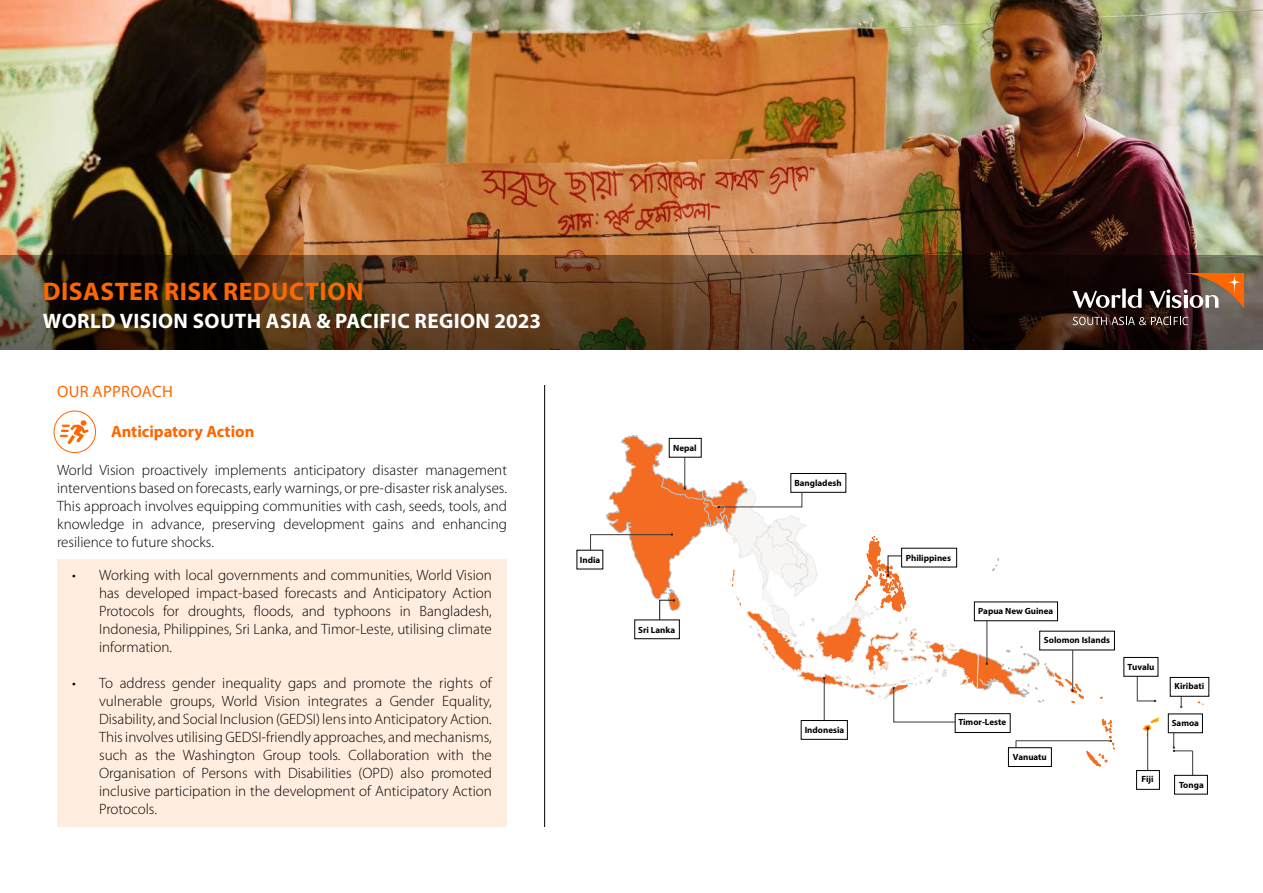
<style>
.page{position:relative;width:1263px;height:893px;background:#fff}
.page>*{position:absolute;margin:0;border:0;box-sizing:border-box;transform-origin:0 0}
.t1{font:700 25.5px "Myriad Pro";letter-spacing:.02em;color:#f60}
.t2{font:700 21px "Myriad Pro";letter-spacing:.02em;color:#fff}
.t3{font:700 16.5px "Myriad Pro";color:#f60}
.t4{font:16.5px "Myriad Pro";letter-spacing:.02em;color:#f60}
.t5{font:300 15px/18px "Myriad Pro";color:#000;text-align:justify}
.t6{font:700 9px "Myriad Pro";color:#000}
</style>
<div class="page">
<div style="left:57px;top:559px;width:450px;height:268px;background:#ffede0"></div>
<img style="left:0;top:0;width:1263px;height:255px">
<hr style="left:544px;top:385px;width:1px;height:442px;background:#000">
<svg style="left:60px;top:420px;width:29px;height:24px"></svg>
<div style="left:54px;top:411px;width:42px;height:42px;border:1px solid #f60;border-radius:50%"></div>
<img style="left:0;top:255px;width:1263px;height:94px">
<svg style="left:1072px;top:273px;width:172px;height:35px;background:#63463b"></svg>
<svg style="left:1072px;top:317px;width:116px;height:8px"></svg>
<svg style="left:590px;top:435px;width:525px;height:332px"></svg>
<svg style="left:1197px;top:701px;width:7px;height:4px"></svg>
<hr style="left:1147px;top:728px;width:1px;height:42px;background:#3d3836">
<svg style="left:1143px;top:717px;width:16px;height:18px"></svg>
<svg style="left:1137px;top:676px;width:20px;height:26px"></svg>
<svg style="left:1172px;top:733px;width:21px;height:42px"></svg>
<svg style="left:1179px;top:696px;width:4px;height:12px"></svg>
<div style="left:669px;top:438px;width:32px;height:19px;border:1px solid #000"></div>
<div style="left:801px;top:720px;width:46px;height:19px;border:1px solid #000"></div>
<div style="left:955px;top:713px;width:55px;height:20px;border:1px solid #000"></div>
<div style="left:1008px;top:747px;width:43px;height:20px;border:1px solid #000"></div>
<div style="left:1136px;top:770px;width:23px;height:19px;border:1px solid #000"></div>
<div style="left:1174px;top:775px;width:33px;height:19px;border:1px solid #000"></div>
<div style="left:1170px;top:677px;width:39px;height:19px;border:1px solid #000"></div>
<div style="left:1124px;top:657px;width:34px;height:19px;border:1px solid #000"></div>
<h1 class="t1" style="left:43px;top:274px;width:322px">DISASTER RISK REDUCTION</h1>
<h2 class="t2" style="left:43px;top:307px;width:500px">WORLD VISION SOUTH ASIA &amp; PACIFIC REGION 2023</h2>
<p class="t4" style="left:57px;top:382px;width:117px">OUR APPROACH</p>
<p class="t3" style="left:111px;top:421px;width:145px">Anticipatory Action</p>
<p class="t5" style="left:57px;top:461px;width:451px">World Vision proactively implements anticipatory disaster management interventions based on forecasts, early warnings, or pre-disaster risk analyses.<br>This approach involves equipping communities with cash, seeds, tools, and knowledge in advance, preserving development gains and enhancing resilience to future shocks.</p>
<p class="t5" style="left:99px;top:566px;width:394px;text-indent:-27px">• Working with local governments and communities, World Vision has developed impact-based forecasts and Anticipatory Action Protocols for droughts, floods, and typhoons in Bangladesh, Indonesia, Philippines, Sri Lanka, and Timor-Leste, utilising climate information.</p>
<p class="t5" style="left:99px;top:674px;width:394px;text-indent:-27px">• To address gender inequality gaps and promote the rights of vulnerable groups, World Vision integrates a Gender Equality, Disability, and Social Inclusion (GEDSI) lens into Anticipatory Action.<br>This involves utilising GEDSI-friendly approaches, and mechanisms, such as the Washington Group tools. Collaboration with the Organisation of Persons with Disabilities (OPD) also promoted inclusive participation in the development of Anticipatory Action Protocols.</p>
<p class="t6" style="left:673px;top:442px;width:25px">Nepal</p>
<p class="t6" style="left:580px;top:554px;width:22px">India</p>
<p class="t6" style="left:638px;top:624px;width:38px">Sri Lanka</p>
<p class="t6" style="left:794px;top:477px;width:49px">Bangladesh</p>
<p class="t6" style="left:805px;top:724px;width:41px">Indonesia</p>
<p class="t6" style="left:906px;top:552px;width:47px">Philippines</p>
<p class="t6" style="left:978px;top:605px;width:77px">Papua New Guinea</p>
<p class="t6" style="left:1044px;top:634px;width:68px">Solomon Islands</p>
<p class="t6" style="left:958px;top:716px;width:49px">Timor-Leste</p>
<p class="t6" style="left:1013px;top:751px;width:35px">Vanuatu</p>
<p class="t6" style="left:1127px;top:661px;width:28px">Tuvalu</p>
<p class="t6" style="left:1174px;top:680px;width:31px">Kiribati</p>
<p class="t6" style="left:1172px;top:717px;width:29px">Samoa</p>
<p class="t6" style="left:1141px;top:773px;width:14px">Fiji</p>
<p class="t6" style="left:1179px;top:779px;width:26px">Tonga</p>
</div>
